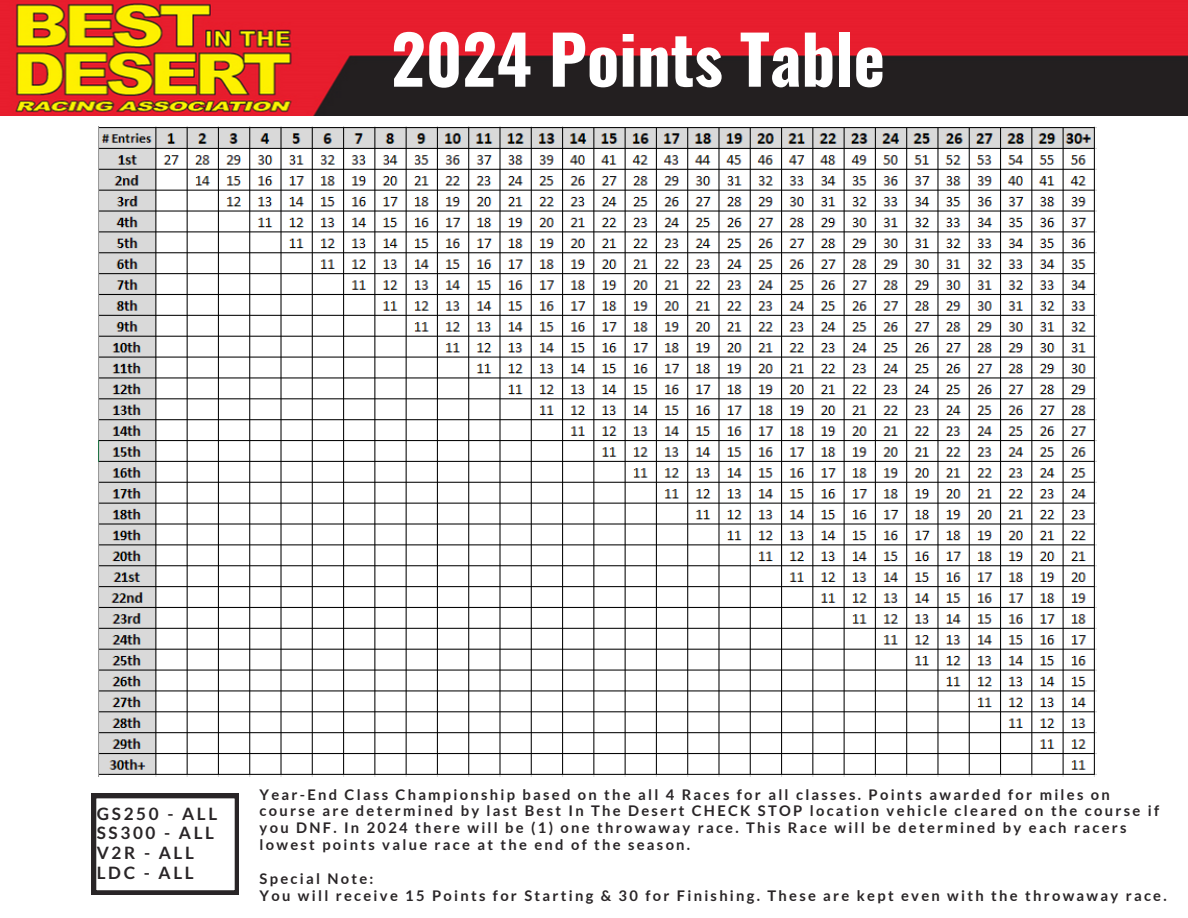
<style>
.page{position:relative;width:1188px;height:918px;background:#fff}
.page>*{position:absolute;margin:0;border:0;box-sizing:border-box;transform-origin:0 0}
.t1{font:700 66.9px "Oswald";color:#fff}
.t2{font:700 17.1px "Lato";letter-spacing:.155em;color:#292527}
.t3{font:700 14.7px/16.8px "Lato";letter-spacing:.155em;color:#292527}
</style>
<div class="page">
<img style="left:0;top:0;width:1188px;height:116px">
<svg style="left:92px;top:794px;width:147px;height:101px"></svg>
<img style="left:98px;top:126px;width:998px;height:650px">
<p class="t1" style="left:391px;top:7px;width:495px">2024 Points Table</p>
<p class="t2" style="left:97px;top:803px;width:122px">GS250 - ALL</p>
<p class="t2" style="left:97px;top:823px;width:119px">SS300 - ALL</p>
<p class="t2" style="left:97px;top:842px;width:99px">V2R - ALL</p>
<p class="t2" style="left:97px;top:862px;width:98px">LDC - ALL</p>
<p class="t3" style="left:260px;top:786px;width:901px">Year-End Class Championship based on the all 4 Races for all classes. Points awarded for miles on course are determined by last Best In The Desert CHECK STOP location vehicle cleared on the course if you DNF. In 2024 there will be (1) one throwaway race. This Race will be determined by each racers lowest points value race at the end of the season.</p>
<p class="t3" style="left:260px;top:870px;width:115px">Special Note:</p>
<p class="t3" style="left:260px;top:887px;width:909px">You will receive 15 Points for Starting &amp; 30 for Finishing. These are kept even with the throwaway race.</p>
</div>
